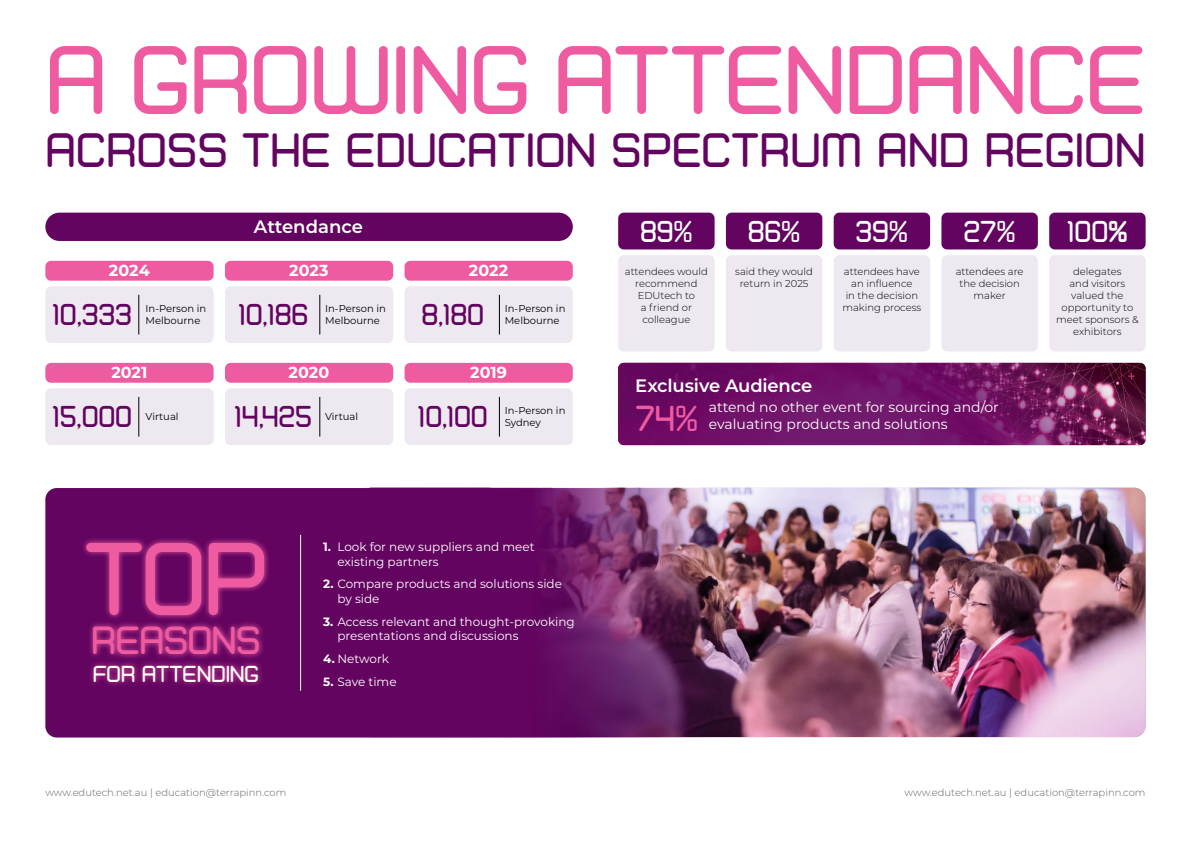
<style>
.page{position:relative;width:1191px;height:842px;background:#fff}
.page>*{position:absolute;margin:0;border:0;box-sizing:border-box;transform-origin:0 0}
.t1{font:103px "Zolano Sans BTN Bold";color:#ef5ba1}
.t2{font:97px "Zolano Sans BTN Bold";letter-spacing:-.015em;color:#ef5ba1}
.t3{font:48px "Zolano Sans BTN Bold";letter-spacing:.005em;color:#630460}
.t4{font:39px "Zolano Sans BTN Bold";letter-spacing:-.01em;color:#ef5ba1}
.t5{font:36px "Zolano Sans BTN Bold";color:#ef5ba1}
.t6{font:30px "Zolano Sans BTN Bold";letter-spacing:-.01em;color:#630460}
.t7{font:30px "Zolano Sans BTN Bold";letter-spacing:-.005em;color:#fff}
.t8{font:23px "Zolano Sans BTN Bold";letter-spacing:-.005em;color:#fff}
.t9{font:600 18px "Montserrat";letter-spacing:-.01em;color:#fff}
.t10{font:700 16px "Montserrat";letter-spacing:.005em;color:#fff}
.t11{font:14px "Montserrat";color:#fff}
.t12{font:12px/14.4px "Montserrat";color:#fff}
.t13{font:300 10px/12px "Montserrat";color:#000;text-align:center}
.t14{font:10px/12px "Montserrat";color:#000}
.t15{font:300 10px "Montserrat";color:#636466}
.s1{font-family:"Zolano Sans BTN"}
.s2{font-weight:700}
</style>
<div class="page">
<div style="left:618px;top:255px;width:96px;height:96px;background:#eee9f0;border-radius:6px"></div>
<div style="left:726px;top:255px;width:96px;height:96px;background:#eee9f0;border-radius:6px"></div>
<div style="left:833px;top:255px;width:97px;height:96px;background:#eee9f0;border-radius:6px"></div>
<div style="left:941px;top:255px;width:96px;height:96px;background:#eee9f0;border-radius:6px"></div>
<div style="left:1049px;top:255px;width:96px;height:96px;background:#eee9f0;border-radius:6px"></div>
<div style="left:404px;top:388px;width:169px;height:57px;background:#eee9f0;border-radius:6px"></div>
<div style="left:225px;top:388px;width:168px;height:57px;background:#eee9f0;border-radius:6px"></div>
<div style="left:45px;top:388px;width:169px;height:57px;background:#eee9f0;border-radius:6px"></div>
<div style="left:404px;top:286px;width:169px;height:57px;background:#eee9f0;border-radius:6px"></div>
<div style="left:225px;top:286px;width:168px;height:57px;background:#eee9f0;border-radius:6px"></div>
<div style="left:45px;top:286px;width:169px;height:57px;background:#eee9f0;border-radius:6px"></div>
<div style="left:45px;top:488px;width:318px;height:249px;background:#630460"></div>
<img style="left:363px;top:488px;width:782px;height:249px">
<div style="left:45px;top:213px;width:528px;height:28px;background:#630460;border-radius:14px"></div>
<svg style="left:81px;top:537px;width:189px;height:150px;background:#871a70"></svg>
<hr style="left:300px;top:535px;width:1px;height:156px;background:#fff">
<svg style="left:618px;top:363px;width:527px;height:82px;background:#6e1562"></svg>
<div style="left:618px;top:213px;width:96px;height:36px;background:#630460;border-radius:6px"></div>
<div style="left:726px;top:213px;width:96px;height:36px;background:#630460;border-radius:6px"></div>
<div style="left:833px;top:213px;width:97px;height:36px;background:#630460;border-radius:6px"></div>
<div style="left:941px;top:213px;width:96px;height:36px;background:#630460;border-radius:6px"></div>
<div style="left:1049px;top:213px;width:96px;height:36px;background:#630460;border-radius:6px"></div>
<hr style="left:139px;top:295px;width:1px;height:39px;background:#000">
<hr style="left:139px;top:397px;width:1px;height:40px;background:#000">
<hr style="left:320px;top:295px;width:1px;height:39px;background:#000">
<hr style="left:499px;top:295px;width:1px;height:39px;background:#000">
<hr style="left:320px;top:397px;width:1px;height:40px;background:#000">
<hr style="left:499px;top:397px;width:1px;height:40px;background:#000">
<div style="left:45px;top:261px;width:169px;height:20px;background:#ef5ba1;border-radius:6px"></div>
<div style="left:225px;top:261px;width:168px;height:20px;background:#ef5ba1;border-radius:6px"></div>
<div style="left:404px;top:261px;width:169px;height:20px;background:#ef5ba1;border-radius:6px"></div>
<div style="left:45px;top:363px;width:169px;height:20px;background:#ef5ba1;border-radius:6px"></div>
<div style="left:225px;top:363px;width:168px;height:20px;background:#ef5ba1;border-radius:6px"></div>
<div style="left:404px;top:363px;width:169px;height:20px;background:#ef5ba1;border-radius:6px"></div>
<h2 class="t2" style="left:45px;top:23px;width:1101px">A GROWING ATTENDANCE</h2>
<h3 class="t3" style="left:45px;top:122px;width:1101px">ACROSS THE EDUCATION SPECTRUM AND REGION</h3>
<h3 class="t9" style="left:254px;top:214px;width:110px">Attendance</h3>
<h3 class="t10" style="left:109px;top:259px;width:42px">2024</h3>
<h3 class="t10" style="left:289px;top:259px;width:41px">2023</h3>
<h3 class="t10" style="left:469px;top:259px;width:41px">2022</h3>
<h3 class="t6" style="left:52px;top:297px;width:81px">10,333</h3>
<p class="t14" style="left:146px;top:302px;width:62px">In-Person in<br>Melbourne</p>
<h3 class="t6" style="left:238px;top:297px;width:72px">10,186</h3>
<p class="t14" style="left:325px;top:302px;width:62px">In-Person in</p>
<p class="t14" style="left:325px;top:314px;width:56px">Melbourne</p>
<h3 class="t6" style="left:421px;top:297px;width:64px">8,180</h3>
<p class="t14" style="left:505px;top:302px;width:62px">In-Person in</p>
<p class="t14" style="left:505px;top:314px;width:56px">Melbourne</p>
<h3 class="t7" style="left:640px;top:213px;width:54px">89<span class="s1">%</span></h3>
<h3 class="t7" style="left:748px;top:213px;width:54px">86<span class="s1">%</span></h3>
<h3 class="t7" style="left:855px;top:213px;width:54px">39<span class="s1">%</span></h3>
<h3 class="t7" style="left:963px;top:213px;width:54px">27<span class="s1">%</span></h3>
<h3 class="t7" style="left:1067px;top:213px;width:62px">100%</h3>
<p class="t13" style="left:625px;top:265px;width:84px">attendees would recommend<br>EDUtech to<br>a friend or colleague</p>
<p class="t13" style="left:735px;top:265px;width:79px">said they would return in 2025</p>
<p class="t13" style="left:842px;top:265px;width:80px">attendees have an influence<br>in the decision making process</p>
<p class="t13" style="left:955px;top:265px;width:69px">attendees are the decision maker</p>
<p class="t13" style="left:1056px;top:265px;width:84px">delegates<br>and visitors valued the opportunity to meet sponsors &amp; exhibitors</p>
<h3 class="t10" style="left:111px;top:361px;width:38px">2021</h3>
<h3 class="t10" style="left:289px;top:361px;width:42px">2020</h3>
<h3 class="t10" style="left:470px;top:361px;width:38px">2019</h3>
<h3 class="t9" style="left:635px;top:373px;width:178px">Exclusive Audience</h3>
<h3 class="t11" style="left:709px;top:397px;width:291px">attend no other event for sourcing and/or</h3>
<h3 class="t6" style="left:417px;top:399px;width:72px">10,100</h3>
<h3 class="t5" style="left:635px;top:397px;width:64px">74<span class="s1">%</span></h3>
<h3 class="t6" style="left:52px;top:399px;width:81px">15,000</h3>
<p class="t14" style="left:146px;top:410px;width:35px">Virtual</p>
<h3 class="t6" style="left:234px;top:399px;width:79px">14,425</h3>
<p class="t14" style="left:505px;top:404px;width:62px">In-Person in</p>
<p class="t14" style="left:325px;top:410px;width:35px">Virtual</p>
<h3 class="t11" style="left:709px;top:414px;width:240px">evaluating products and solutions</h3>
<p class="t14" style="left:505px;top:416px;width:38px">Sydney</p>
<h1 class="t1" style="left:86px;top:519px;width:181px">TOP</h1>
<h3 class="t4" style="left:91px;top:618px;width:171px">REASONS</h3>
<h3 class="t8" style="left:93px;top:660px;width:167px">FOR ATTENDING</h3>
<p class="t12" style="left:337px;top:539px;width:199px;text-indent:-14px"><span class="s2">1.</span> Look for new suppliers and meet existing partners</p>
<p class="t12" style="left:337px;top:577px;width:226px;text-indent:-14px"><span class="s2">2.</span> Compare products and solutions side by side</p>
<p class="t12" style="left:337px;top:614px;width:239px;text-indent:-14px"><span class="s2">3.</span> Access relevant and thought-provoking presentations and discussions</p>
<p class="t12" style="left:323px;top:651px;width:67px"><span class="s2">4.</span> Network</p>
<p class="t12" style="left:323px;top:674px;width:75px"><span class="s2">5.</span> Save time</p>
<p class="t15" style="left:45px;top:785px;width:243px">www.edutech.net.au | education@terrapinn.com</p>
<p class="t15" style="left:904px;top:785px;width:243px">www.edutech.net.au | education@terrapinn.com</p>
</div>
